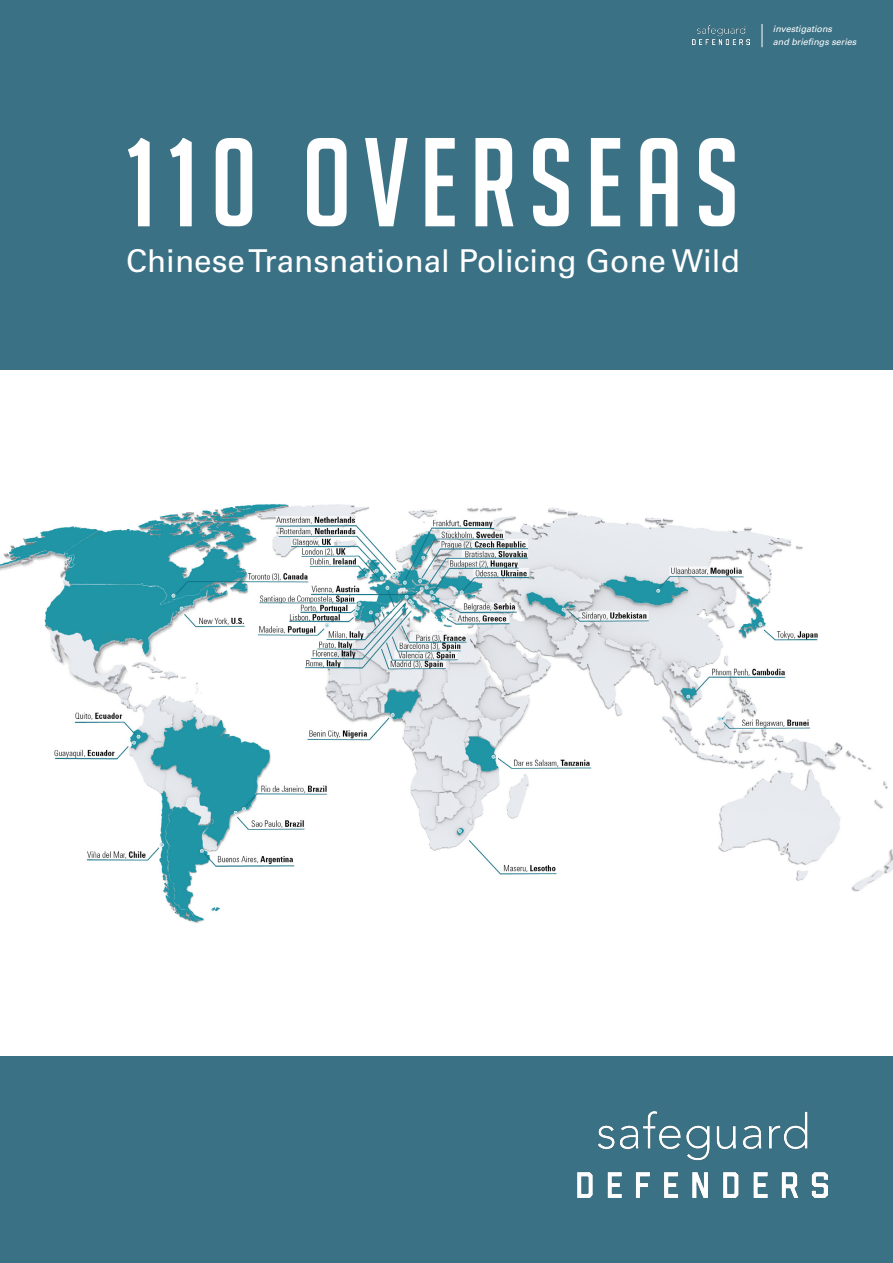
<style>
.page{position:relative;width:893px;height:1263px;background:#fff}
.page>*{position:absolute;margin:0;border:0;box-sizing:border-box;transform-origin:0 0}
.t1{font:123px "Big Noodle Titling";letter-spacing:.1em;color:#fff}
.t2{font:31.5px "Univers LT Std";color:#fff}
.t3{font:italic 9px/13.5px "Univers LT Std";color:#fff}
</style>
<div class="page">
<div style="left:0;top:1057px;width:893px;height:206px;background:#3b7185"></div>
<div style="left:0;top:0;width:893px;height:370px;background:#3b7185"></div>
<img style="left:577px;top:1111px;width:250px;height:86px">
<img style="left:0;top:504px;width:893px;height:419px">
<img style="left:692px;top:25px;width:57px;height:20px">
<svg style="left:762px;top:24px;width:1px;height:23px"></svg>
<p class="t3" style="left:773px;top:22px;width:85px">investigations<br>and briefings series</p>
<h1 class="t1" style="left:126px;top:116px;width:614px">110 OVERSEAS</h1>
<p class="t2" style="left:126px;top:242px;width:615px">Chinese Transnational Policing Gone Wild</p>
</div>
